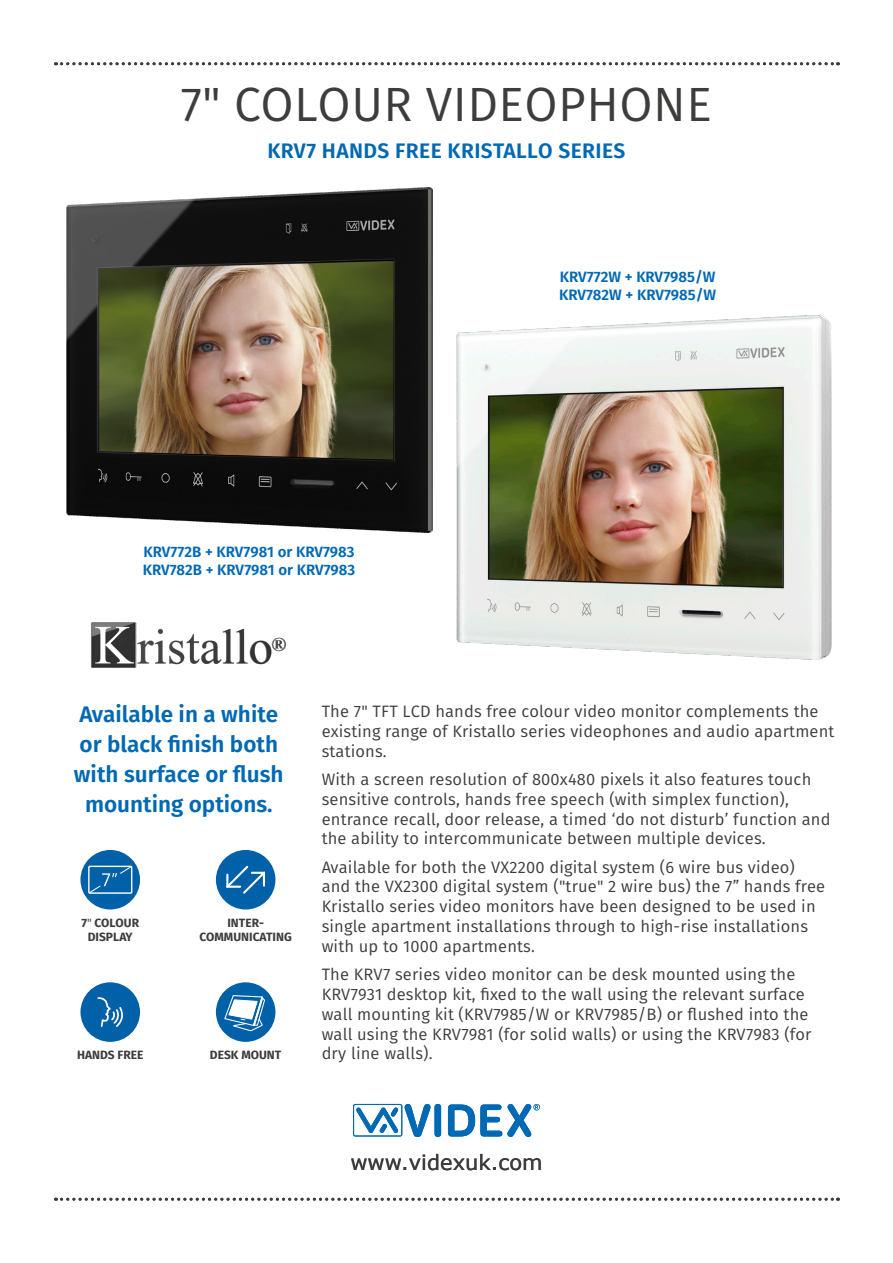
<style>
.page{position:relative;width:893px;height:1263px;background:#fff}
.page>*{position:absolute;margin:0;border:0;box-sizing:border-box;transform-origin:0 0}
.t1{font:48px "Fira Sans";letter-spacing:.01em;color:#3d3d3c}
.t2{font:600 22.5px/30px "Fira Sans";color:#0069b4;text-align:center}
.t3{font:600 21px "Fira Sans";letter-spacing:.02em;color:#0069b4}
.t4{font:21px "Verdana";color:#3d3d3c}
.t5{font:16.5px/19.8px "Fira Sans";letter-spacing:.01em;color:#3d3d3c}
.t6{font:600 15px "Fira Sans";color:#0069b4}
.t7{font:700 12px/14.4px "Fira Sans";color:#3d3d3c;text-align:center}
.s1{font-weight:400}
</style>
<div class="page">
<img style="left:90px;top:622px;width:196px;height:46px">
<svg style="left:353px;top:1104px;width:77px;height:33px"></svg>
<div style="left:434px;top:1104px;width:7px;height:33px;background:#0069b4;border-radius:3px"></div>
<svg style="left:448px;top:1104px;width:92px;height:33px"></svg>
<div style="left:216px;top:982px;width:59px;height:60px;background:#0060a8;border-radius:50%"></div>
<svg style="left:223px;top:995px;width:42px;height:37px"></svg>
<div style="left:216px;top:850px;width:59px;height:59px;background:#0060a8;border-radius:50%"></div>
<svg style="left:226px;top:865px;width:39px;height:29px"></svg>
<div style="left:80px;top:982px;width:60px;height:60px;background:#0060a8;border-radius:50%"></div>
<svg style="left:97px;top:997px;width:26px;height:30px"></svg>
<div style="left:80px;top:850px;width:60px;height:59px;background:#0060a8;border-radius:50%"></div>
<svg style="left:88px;top:866px;width:44px;height:28px"></svg>
<img style="left:456px;top:314px;width:376px;height:345px">
<img style="left:66px;top:187px;width:366px;height:345px">
<svg style="left:56px;top:62px;width:782px;height:3px"></svg>
<svg style="left:56px;top:1198px;width:782px;height:3px"></svg>
<p class="t1" style="left:181px;top:71px;width:532px">7" COLOUR VIDEOPHONE</p>
<p class="t3" style="left:267px;top:136px;width:359px">KRV7 HANDS FREE KRISTALLO SERIES</p>
<p class="t6" style="left:143px;top:541px;width:213px">KRV772B + KRV7981 or KRV7983</p>
<p class="t6" style="left:143px;top:559px;width:214px">KRV782B + KRV7981 or KRV7983</p>
<p class="t6" style="left:560px;top:267px;width:157px">KRV772W + KRV7985/W</p>
<p class="t6" style="left:559px;top:285px;width:158px">KRV782W + KRV7985/W</p>
<p class="t2" style="left:74px;top:699px;width:211px">Available in a white or black finish both with surface or flush mounting options.</p>
<p class="t7" style="left:81px;top:915px;width:59px">7<span class="s1">"</span> COLOUR</p>
<p class="t7" style="left:88px;top:930px;width:46px">DISPLAY</p>
<p class="t7" style="left:77px;top:1048px;width:68px">HANDS FREE</p>
<p class="t7" style="left:200px;top:915px;width:94px">INTER-<br>COMMUNICATING</p>
<p class="t7" style="left:210px;top:1048px;width:73px">DESK MOUNT</p>
<p class="t5" style="left:322px;top:701px;width:514px">The 7" TFT LCD hands free colour video monitor complements the existing range of Kristallo series videophones and audio apartment stations.</p>
<p class="t5" style="left:322px;top:769px;width:510px">With a screen resolution of 800x480 pixels it also features touch sensitive controls, hands free speech (with simplex function), entrance recall, door release, a timed ‘do not disturb’ function and the ability to intercommunicate between multiple devices.</p>
<p class="t5" style="left:322px;top:857px;width:505px">Available for both the VX2200 digital system (6 wire bus video) and the VX2300 digital system ("true" 2 wire bus) the 7” hands free Kristallo series video monitors have been designed to be used in single apartment installations through to high-rise installations with up to 1000 apartments.</p>
<p class="t5" style="left:322px;top:964px;width:491px">The KRV7 series video monitor can be desk mounted using the KRV7931 desktop kit, fixed to the wall using the relevant surface wall mounting kit (KRV7985/W or KRV7985/B) or flushed into the wall using the KRV7981 (for solid walls) or using the KRV7983 (for dry line walls).</p>
<p class="t4" style="left:350px;top:1148px;width:194px">www.videxuk.com</p>
</div>
